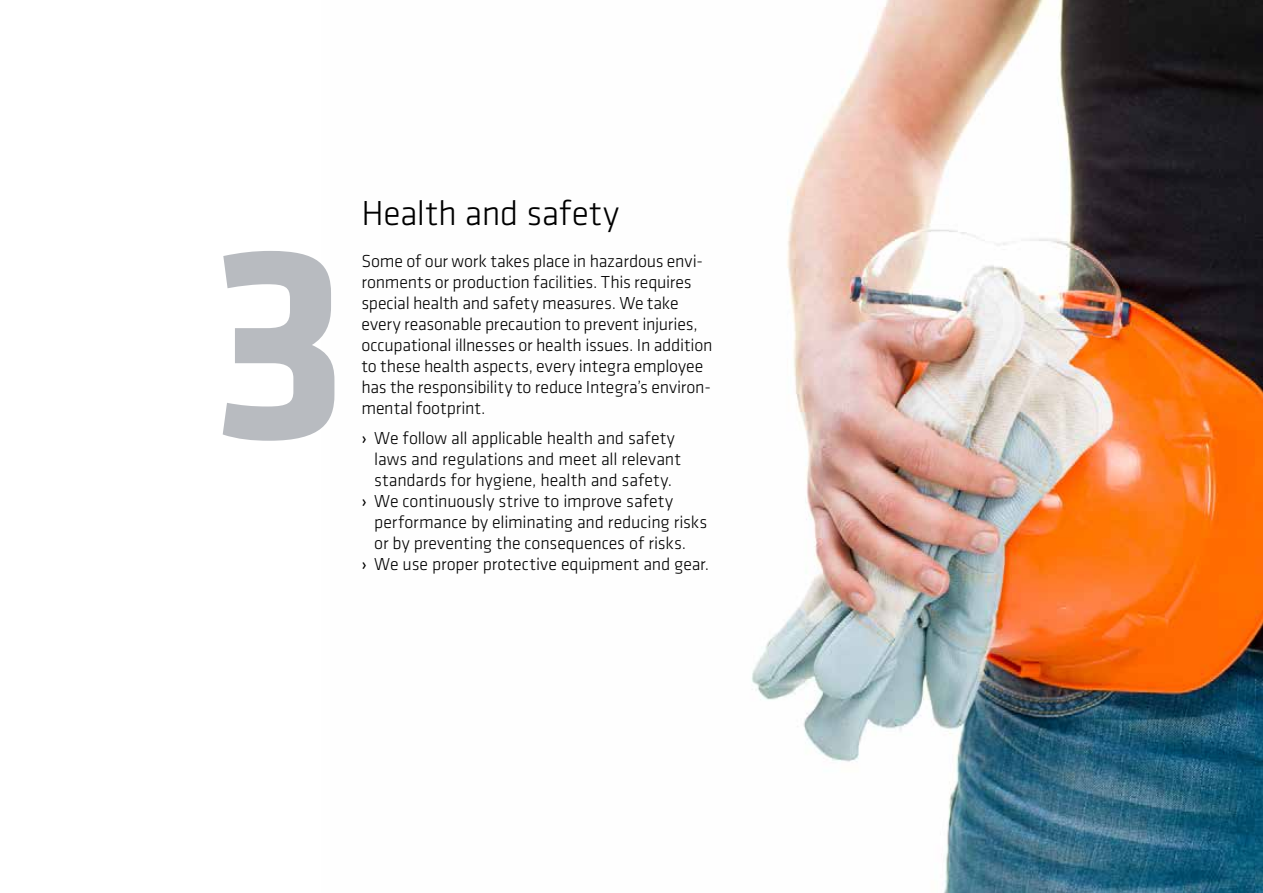
<style>
.page{position:relative;width:1263px;height:893px;background:#fff}
.page>*{position:absolute;margin:0;border:0;box-sizing:border-box;transform-origin:0 0}
.t1{font:700 285px "Klavika Basic";color:#b8bbc0}
.t2{font:300 36px "Klavika";letter-spacing:-.005em;color:#000}
.t3{font:300 18px/21px "Klavika";letter-spacing:-.01em;color:#000}
.s1{font-weight:400}
</style>
<div class="page">
<img style="left:751px;top:0;width:512px;height:893px">
<h1 class="t1" style="left:210px;top:137px;width:140px">3</h1>
<h2 class="t2" style="left:361px;top:193px;width:259px">Health and safety</h2>
<p class="t3" style="left:361px;top:251px;width:353px">Some of our work takes place in hazardous envi&shy;ronments or production facilities. This requires special health and safety measures. We take every reasonable precaution to prevent injuries, occupational illnesses or health issues. In addition to these health aspects, every integra employee has the responsibility to reduce Integra’s environ&shy;mental footprint.</p>
<p class="t3" style="left:361px;top:427px;width:315px"><span class="s1">›</span> We follow all applicable health and safety</p>
<p class="t3" style="left:374px;top:448px;width:308px">laws and regulations and meet all relevant</p>
<p class="t3" style="left:374px;top:469px;width:299px">standards for hygiene, health and safety.</p>
<p class="t3" style="left:361px;top:490px;width:313px"><span class="s1">›</span> We continuously strive to improve safety</p>
<p class="t3" style="left:374px;top:511px;width:335px">performance by eliminating and reducing risks</p>
<p class="t3" style="left:374px;top:532px;width:314px">or by preventing the consequences of risks.</p>
<p class="t3" style="left:361px;top:553px;width:349px"><span class="s1">›</span> We use proper protective equipment and gear.</p>
</div>
